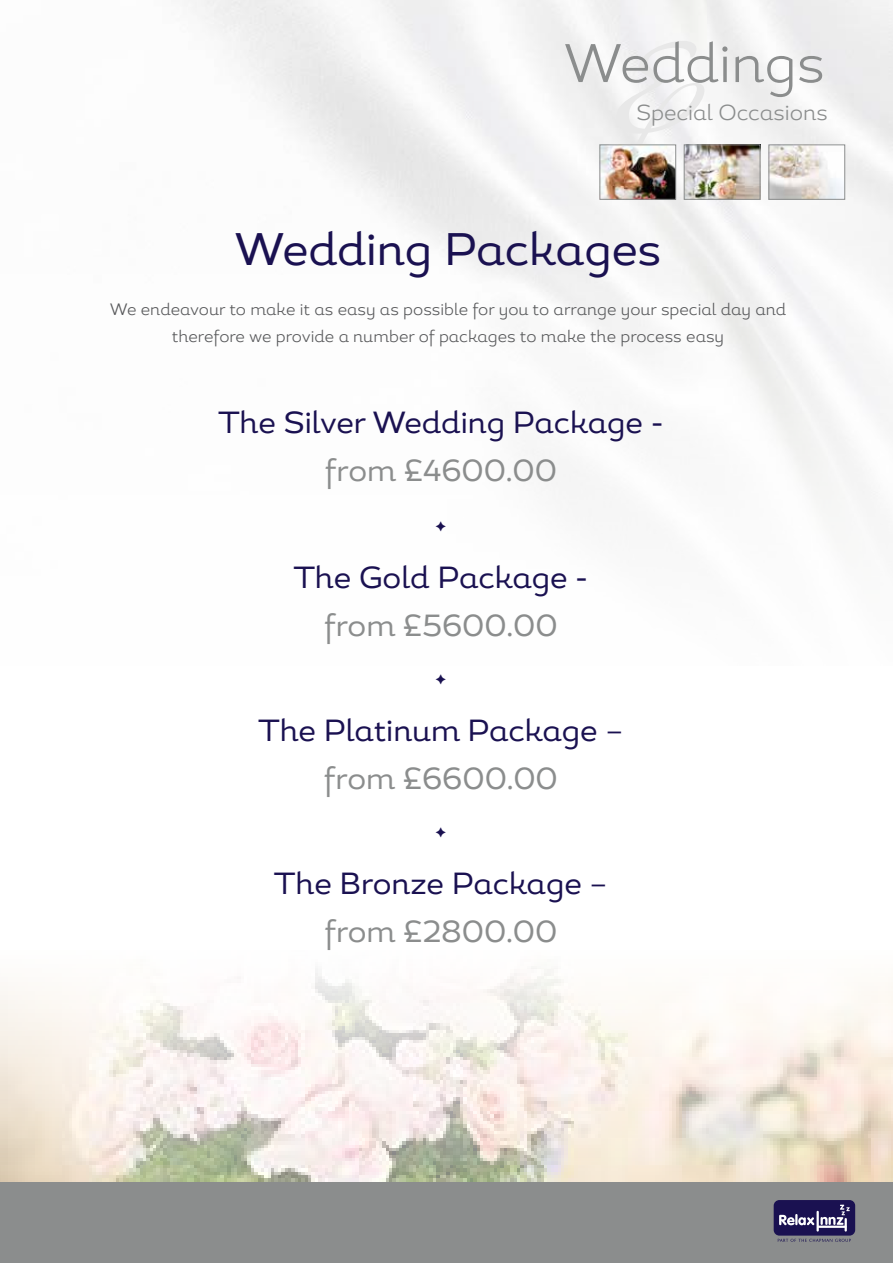
<style>
.page{position:relative;width:893px;height:1263px;background:#fff}
.page>*{position:absolute;margin:0;border:0;box-sizing:border-box;transform-origin:0 0}
.t1{font:193.65px "Suave Script Alt";color:#e8e8e8}
.t2{font:300 54.15px "Magallanes";color:#8b8d8d}
.t3{font:45.6px "Magallanes";color:#1a1151}
.t4{font:30.6px "Magallanes";color:#1a1151}
.t5{font:30.6px "Magallanes";color:#8b8d8d}
.t6{font:300 21.75px "Magallanes";color:#8b8d8d}
.t7{font:300 16.5px/27px "Magallanes";color:#58595b;text-align:center}
</style>
<div class="page">
<img style="left:0;top:968px;width:893px;height:214px">
<img style="left:188px;top:0;width:705px;height:508px">
<div style="left:0;top:1182px;width:893px;height:81px;background:#8b8d8d"></div>
<div style="left:774px;top:1200px;width:81px;height:35px;background:#1a1151;border-radius:6px"></div>
<hr style="left:817px;top:1225px;width:29px;height:3px;background:#fff">
<hr style="left:816px;top:1211px;width:3px;height:20px;background:#fff">
<svg style="left:779px;top:1214px;width:35px;height:11px"></svg>
<svg style="left:820px;top:1205px;width:30px;height:26px"></svg>
<svg style="left:778px;top:1239px;width:73px;height:3px"></svg>
<img style="left:771px;top:147px;width:72px;height:51px">
<div style="left:769px;top:145px;width:76px;height:55px;border:1px solid #8b8d8d"></div>
<img style="left:686px;top:147px;width:72px;height:51px">
<div style="left:684px;top:145px;width:76px;height:55px;border:1px solid #8b8d8d"></div>
<img style="left:602px;top:147px;width:72px;height:51px">
<div style="left:600px;top:145px;width:76px;height:55px;border:1px solid #8b8d8d"></div>
<h1 class="t1" style="left:612px;top:-54px;width:96px">&amp;</h1>
<h2 class="t2" style="left:563px;top:30px;width:263px">Weddings</h2>
<h3 class="t6" style="left:636px;top:99px;width:193px">Special Occasions</h3>
<h3 class="t3" style="left:235px;top:221px;width:428px">Wedding Packages</h3>
<p class="t7" style="left:110px;top:296px;width:678px">We endeavour to make it as easy as possible for you to arrange your special day and therefore we provide a number of packages to make the process easy</p>
<h3 class="t4" style="left:218px;top:403px;width:447px">The Silver Wedding Package -</h3>
<h3 class="t5" style="left:325px;top:451px;width:234px">from £4600.00</h3>
<h3 class="t4" style="left:294px;top:558px;width:296px">The Gold Package -</h3>
<h3 class="t5" style="left:324px;top:606px;width:235px">from £5600.00</h3>
<h3 class="t4" style="left:259px;top:711px;width:366px">The Platinum Package –</h3>
<h3 class="t5" style="left:324px;top:759px;width:235px">from £6600.00</h3>
<h3 class="t4" style="left:274px;top:864px;width:335px">The Bronze Package –</h3>
<h3 class="t5" style="left:324px;top:912px;width:234px">from £2800.00</h3>
</div>
